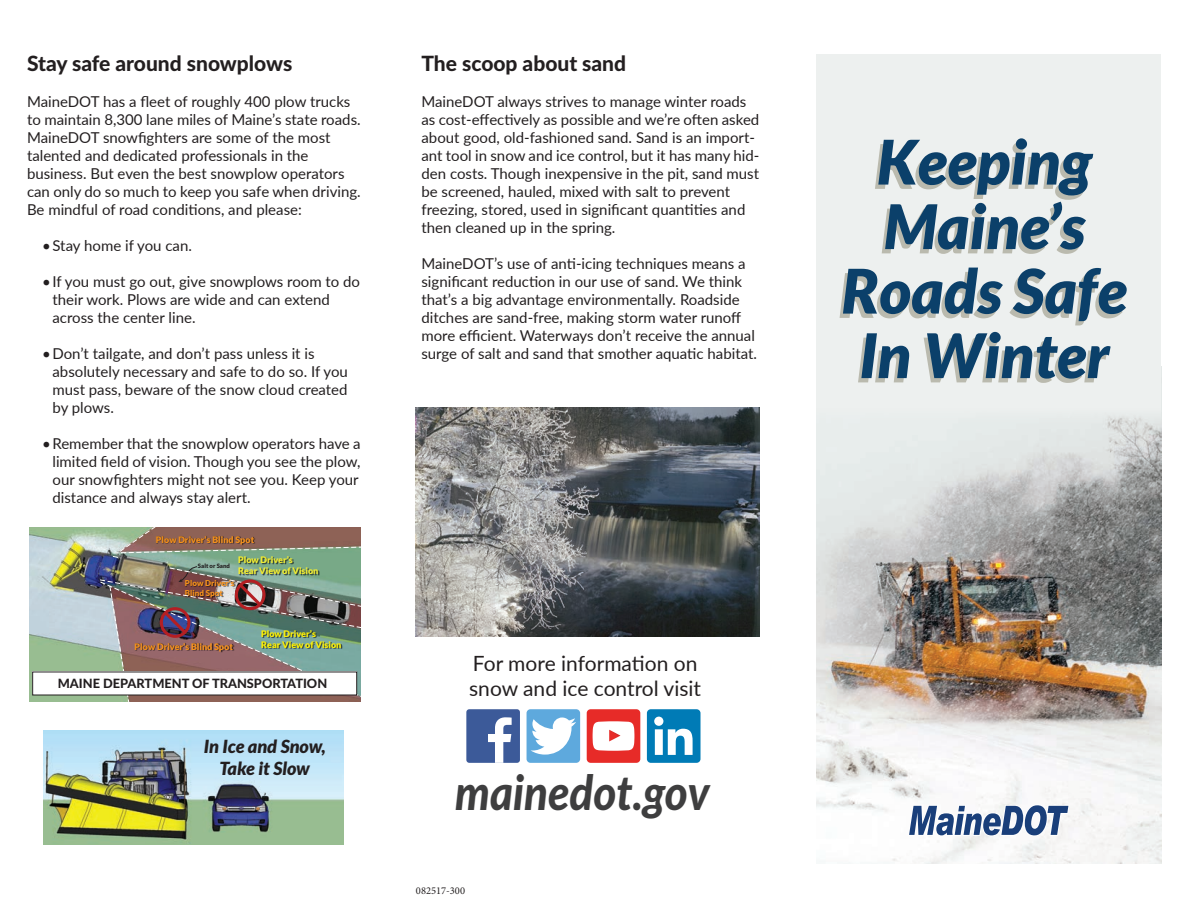
<style>
.page{position:relative;width:1188px;height:918px;background:#fff}
.page>*{position:absolute;margin:0;border:0;box-sizing:border-box;transform-origin:0 0}
.t1{font:italic 900 61.5px/64.5px "Lato";color:#0b406a;text-align:center}
.t2{font:italic 800 48.3px "Lato";color:#3e3e3f;scale:.91 1}
.t3{font:21px/25.2px "Lato";color:#231f20}
.t4{font:800 21px "Lato";color:#231f20}
.t5{font:italic 900 18px/21.6px "Lato";color:#231f20;text-align:center}
.t6{font:15px/18px "Lato";color:#231f20}
.t7{font:800 12.75px "Lato";color:#231f20}
.t8{font:10.5px "Minion Pro";color:#231f20}
.t9{font:900 9px "Lato";color:#f7931d}
.t10{font:900 9px/10.8px "Lato";color:#fff101}
.t11{font:900 9px/10.8px "Lato";color:#f4ed2f}
.t12{font:900 8.1px/9.8px "Lato";color:#f7931d}
.t13{font:900 6px "Lato";color:#231f20}
</style>
<div class="page">
<img style="left:816px;top:429px;width:345px;height:435px">
<div style="left:816px;top:54px;width:345px;height:375px;background:#edf0ef"></div>
<svg style="left:908px;top:804px;width:162px;height:32px"></svg>
<img style="left:43px;top:730px;width:301px;height:114px">
<div style="left:647px;top:709px;width:54px;height:54px;background:#007bb6;border-radius:4px"></div>
<svg style="left:654px;top:717px;width:39px;height:38px"></svg>
<div style="left:587px;top:709px;width:53px;height:54px;background:#e72b28;border-radius:4px"></div>
<svg style="left:593px;top:721px;width:41px;height:30px"></svg>
<div style="left:527px;top:709px;width:53px;height:54px;background:#5ea9dd;border-radius:4px"></div>
<svg style="left:531px;top:717px;width:45px;height:38px"></svg>
<div style="left:466px;top:709px;width:54px;height:54px;background:#3c5a99;border-radius:3px"></div>
<svg style="left:488px;top:717px;width:24px;height:46px"></svg>
<img style="left:416px;top:408px;width:343px;height:229px">
<img style="left:29px;top:527px;width:332px;height:175px">
<img style="left:238px;top:559px;width:101px;height:7px">
<img style="left:99px;top:566px;width:262px;height:136px">
<div style="left:33px;top:672px;width:324px;height:23px;background:#fff"></div>
<svg style="left:110px;top:527px;width:251px;height:32px;background:#897f6d"></svg>
<h3 class="t4" style="left:27px;top:48px;width:267px">Stay safe around snowplows</h3>
<p class="t6" style="left:27px;top:92px;width:335px">MaineDOT has a fleet of roughly 400 plow trucks to maintain 8,300 lane miles of Maine’s state roads.<br>MaineDOT snowfighters are some of the most talented and dedicated professionals in the business. But even the best snowplow operators can only do so much to keep you safe when driving.<br>Be mindful of road conditions, and please:</p>
<p class="t6" style="left:42px;top:236px;width:151px">•Stay home if you can.</p>
<p class="t6" style="left:52px;top:272px;width:309px;text-indent:-10px">•If you must go out, give snowplows room to do their work. Plows are wide and can extend across the center line.</p>
<p class="t6" style="left:52px;top:344px;width:297px;text-indent:-10px">•Don’t tailgate, and don’t pass unless it is absolutely necessary and safe to do so. If you must pass, beware of the snow cloud created by plows.</p>
<p class="t6" style="left:52px;top:434px;width:310px;text-indent:-10px">•Remember that the snowplow operators have a limited field of vision. Though you see the plow, our snowfighters might not see you. Keep your distance and always stay alert.</p>
<p class="t9" style="left:156px;top:534px;width:100px">Plow Driver’s Blind Spot</p>
<p class="t11" style="left:238px;top:554px;width:82px">Plow Driver’s<br>Rear View of Vision</p>
<p class="t13" style="left:198px;top:563px;width:34px">Salt or Sand</p>
<p class="t12" style="left:185px;top:578px;width:51px">Plow Driver’s<br>Blind Spot</p>
<p class="t9" style="left:135px;top:641px;width:100px">Plow Driver’s Blind Spot</p>
<p class="t10" style="left:261px;top:628px;width:82px">Plow Driver’s<br>Rear View of Vision</p>
<p class="t7" style="left:58px;top:674px;width:271px">MAINE DEPARTMENT OF TRANSPORTATION</p>
<p class="t5" style="left:204px;top:736px;width:123px">In Ice and Snow,<br>Take it Slow</p>
<h3 class="t4" style="left:421px;top:48px;width:206px">The scoop about sand</h3>
<p class="t6" style="left:421px;top:92px;width:339px">MaineDOT always strives to manage winter roads as cost-effectively as possible and we’re often asked about good, old-fashioned sand. Sand is an import&shy;ant tool in snow and ice control, but it has many hid&shy;den costs. Though inexpensive in the pit, sand must be screened, hauled, mixed with salt to prevent freezing, stored, used in significant quantities and then cleaned up in the spring.</p>
<p class="t6" style="left:421px;top:254px;width:337px">MaineDOT’s use of anti-icing techniques means a significant reduction in our use of sand. We think that’s a big advantage environmentally. Roadside ditches are sand-free, making storm water runoff more efficient. Waterways don’t receive the annual surge of salt and sand that smother aquatic habitat.</p>
<h3 class="t3" style="left:469px;top:650px;width:233px">For more information on snow and ice control visit</h3>
<h2 class="t2" style="left:455px;top:756px;width:281px">mainedot.gov</h2>
<p class="t8" style="left:416px;top:883px;width:51px">082517-300</p>
<h1 class="t1" style="left:842px;top:131px;width:287px">Keeping<br>Maine’s<br>Roads Safe<br>In Winter</h1>
</div>
